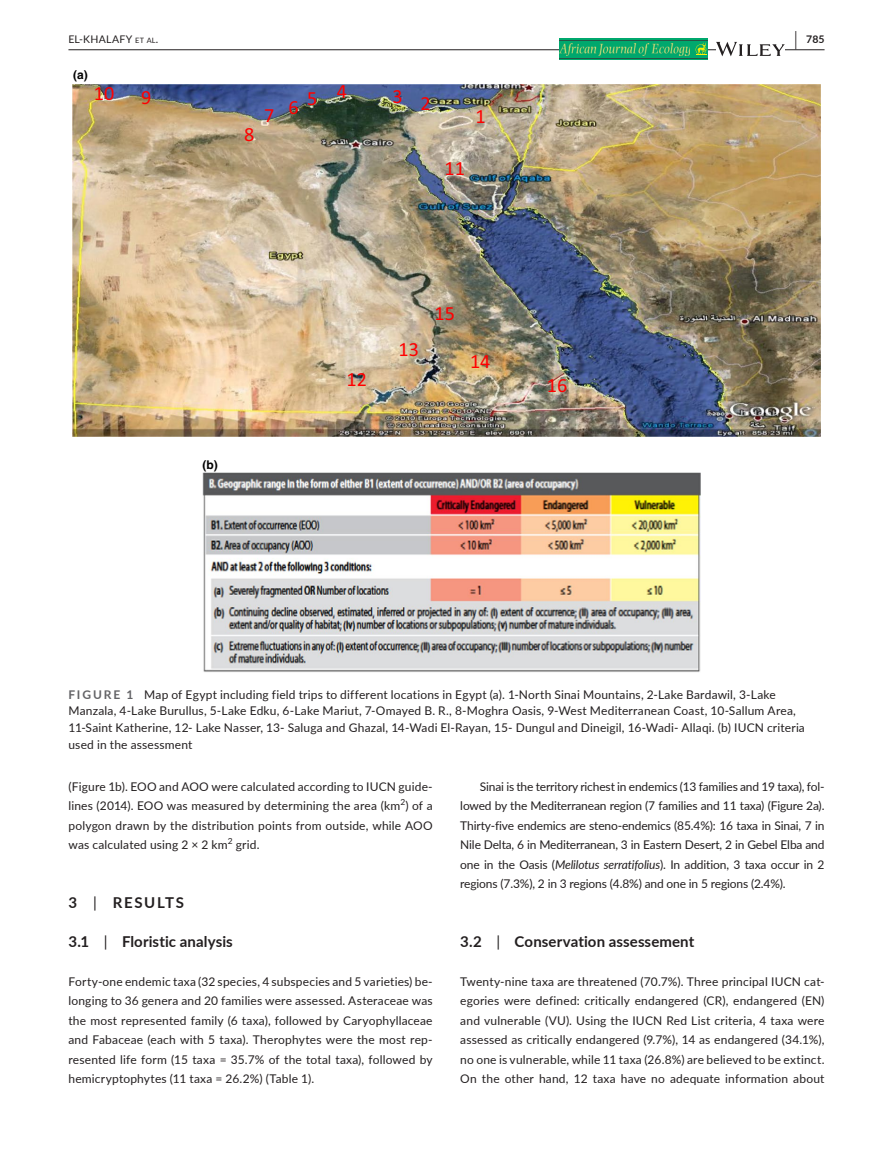
<style>
.page{position:relative;width:893px;height:1174px;background:#fff}
.page>*{position:absolute;margin:0;border:0;box-sizing:border-box;transform-origin:0 0}
.t1{font:20.1px "Calibri";color:#f00}
.t2{font:700 15px "Lato";letter-spacing:.01em;color:#231f20}
.t3{font:700 15px "Lato";letter-spacing:.105em;color:#231f20}
.t4{font:12px/19.5px "Lato";letter-spacing:.015em;color:#231f20}
.t5{font:700 12px "Helvetica";color:#000}
.t6{font:10.5px "Lato";letter-spacing:.025em;color:#231f20}
.t7{font:700 10.5px "Lato";color:#231f20}
.t8{font:8.4px "Lato";color:#231f20}
.s1{font-size:7.35px}
.s2{font-size:19.5px}
.s3{font-weight:700;color:#636366}
.s4{font-weight:400}
.s5{font-style:italic}
</style>
<div class="page">
<hr style="left:68px;top:49px;width:756px;height:1px;background:#231f20">
<div style="left:559px;top:38px;width:149px;height:22px;background:#00a86d"></div>
<img style="left:560px;top:44px;width:130px;height:11px">
<svg style="left:696px;top:42px;width:10px;height:13px"></svg>
<hr style="left:559px;top:40px;width:149px;height:1px;background:#295245">
<hr style="left:559px;top:58px;width:149px;height:1px;background:#295245">
<svg style="left:716px;top:42px;width:69px;height:14px"></svg>
<img style="left:72px;top:85px;width:749px;height:352px">
<img style="left:203px;top:472px;width:498px;height:200px">
<p class="t6" style="left:68px;top:31px;width:91px">EL-KHALAFY <span class="s1">et al</span>.</p>
<p class="t7" style="left:795px;top:31px;width:31px"><span class="s2">|</span> 785</p>
<p class="t5" style="left:73px;top:68px;width:16px">(a)</p>
<h1 class="t1" style="left:94px;top:81px;width:22px">10</h1>
<h1 class="t1" style="left:141px;top:85px;width:12px">9</h1>
<h1 class="t1" style="left:244px;top:121px;width:12px">8</h1>
<h1 class="t1" style="left:264px;top:102px;width:12px">7</h1>
<h1 class="t1" style="left:289px;top:95px;width:12px">6</h1>
<h1 class="t1" style="left:307px;top:82px;width:42px">5 4</h1>
<h1 class="t1" style="left:392px;top:83px;width:12px">3</h1>
<h1 class="t1" style="left:420px;top:91px;width:12px">2</h1>
<h1 class="t1" style="left:475px;top:103px;width:12px">1</h1>
<h1 class="t1" style="left:444px;top:156px;width:22px">11</h1>
<p class="t5" style="left:203px;top:458px;width:17px">(b)</p>
<h1 class="t1" style="left:346px;top:366px;width:22px">12</h1>
<h1 class="t1" style="left:399px;top:337px;width:22px">13</h1>
<h1 class="t1" style="left:434px;top:300px;width:22px">15</h1>
<h1 class="t1" style="left:470px;top:348px;width:22px">14</h1>
<h1 class="t1" style="left:547px;top:373px;width:22px">16</h1>
<p class="t4" style="left:68px;top:686px;width:738px;line-height:16.5px"><span class="s3">FIGURE 1</span> Map of Egypt including field trips to different locations in Egypt (a). 1-North Sinai Mountains, 2-Lake Bardawil, 3-Lake Manzala, 4-Lake Burullus, 5-Lake Edku, 6-Lake Mariut, 7-Omayed B. R., 8-Moghra Oasis, 9-West Mediterranean Coast, 10-Sallum Area, 11-Saint Katherine, 12- Lake Nasser, 13- Saluga and Ghazal, 14-Wadi El-Rayan, 15- Dungul and Dineigil, 16-Wadi- Allaqi. (b) IUCN criteria used in the assessment</p>
<p class="t4" style="left:68px;top:776px;width:366px">(Figure 1b). EOO and AOO were calculated according to IUCN guide&shy;lines (2014). EOO was measured by determining the area (km ) of a</p>
<p class="t8" style="left:400px;top:796px;width:6px">2</p>
<p class="t4" style="left:68px;top:815px;width:366px">polygon drawn by the distribution points from outside, while AOO was calculated using 2 × 2 km</p>
<p class="t8" style="left:228px;top:835px;width:6px">2</p>
<p class="t4" style="left:236px;top:834px;width:25px">grid.</p>
<p class="t3" style="left:68px;top:891px;width:117px">3 <span class="s4">|</span> RESULTS</p>
<p class="t2" style="left:68px;top:930px;width:166px">3.1 <span class="s4">|</span> Floristic analysis</p>
<p class="t4" style="left:68px;top:971px;width:366px;text-align:justify">Forty-one endemic taxa (32 species, 4 subspecies and 5 varieties) be&shy;longing to 36 genera and 20 families were assessed. Asteraceae was the most represented family (6 taxa), followed by Caryophyllaceae and Fabaceae (each with 5 taxa). Therophytes were the most rep&shy;resented life form (15 taxa = 35.7% of the total taxa), followed by hemicryptophytes (11 taxa = 26.2%) (Table 1).</p>
<p class="t4" style="left:460px;top:776px;width:366px;text-align:justify;text-indent:20px">Sinai is the territory richest in endemics (13 families and 19 taxa), fol&shy;lowed by the Mediterranean region (7 families and 11 taxa) (Figure 2a).<br>Thirty-five endemics are steno-endemics (85.4%): 16 taxa in Sinai, 7 in Nile Delta, 6 in Mediterranean, 3 in Eastern Desert, 2 in Gebel Elba and one in the Oasis (<span class="s5">Melilotus serratifolius</span>). In addition, 3 taxa occur in 2 regions (7.3%), 2 in 3 regions (4.8%) and one in 5 regions (2.4%).</p>
<p class="t2" style="left:460px;top:930px;width:235px">3.2 <span class="s4">|</span> Conservation assessement</p>
<p class="t4" style="left:460px;top:971px;width:366px;text-align:justify">Twenty-nine taxa are threatened (70.7%). Three principal IUCN cat&shy;egories were defined: critically endangered (CR), endangered (EN) and vulnerable (VU). Using the IUCN Red List criteria, 4 taxa were assessed as critically endangered (9.7%), 14 as endangered (34.1%), no one is vulnerable, while 11 taxa (26.8%) are believed to be extinct.<br>On the other hand, 12 taxa have no adequate information about</p>
</div>
